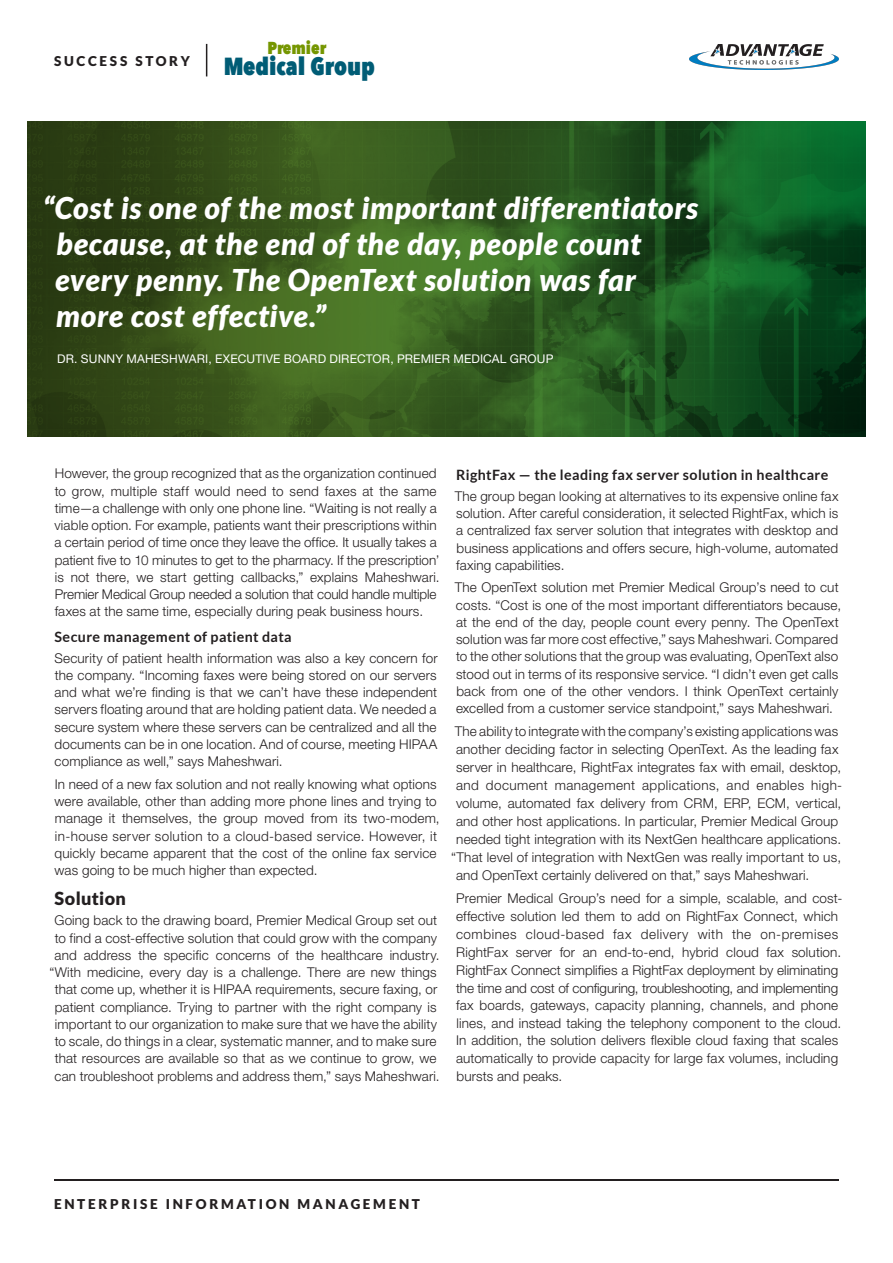
<style>
.page{position:relative;width:893px;height:1263px;background:#fff}
.page>*{position:absolute;margin:0;border:0;box-sizing:border-box;transform-origin:0 0}
.Quote_1{font:italic 900 30px/36px "Lato";letter-spacing:.025em;color:#fff}
.t1{font:800 24.6px "Avenir Next Condensed";color:#005c75}
.Header_3{font:900 18px "Lato";letter-spacing:.02em;color:#231f20}
.t2{font:800 17.25px "Avenir Next Condensed";color:#759600}
.Header_4{font:700 14.25px "Lato";letter-spacing:.025em;color:#231f20}
.Body{font:300 13.5px/17.2px "Helvetica Neue LT Std";letter-spacing:.01em;color:#231f20}
.Body-2{font:300 13.5px "Helvetica Neue LT Std";letter-spacing:.03em;color:#231f20}
.t3{font:900 13.5px "Lato";letter-spacing:.2em;color:#231f20}
.Quote_Source{font:12px "Helvetica Neue LT Std";letter-spacing:.015em;color:#fff}
</style>
<div class="page">
<hr style="left:54px;top:1180px;width:785px;height:1px;background:#231f20">
<hr style="left:206px;top:44px;width:1px;height:32px;background:#231f20">
<img style="left:27px;top:122px;width:839px;height:315px">
<img style="left:690px;top:44px;width:149px;height:26px">
<p class="t3" style="left:54px;top:53px;width:138px">SUCCESS STORY</p>
<p class="t2" style="left:268px;top:37px;width:60px">Premier</p>
<h2 class="t1" style="left:224px;top:51px;width:153px">Medical Group</h2>
<p class="Quote_1" style="left:55px;top:191px;width:644px;text-indent:-12px">“Cost is one of the most important differentiators because, at the end of the day, people count every penny. The OpenText solution was far more cost effective.”</p>
<p class="Quote_Source" style="left:57px;top:352px;width:498px">DR. SUNNY MAHESHWARI, EXECUTIVE BOARD DIRECTOR, PREMIER MEDICAL GROUP</p>
<p class="Body" style="left:55px;top:465px;width:387px">However, the group recognized that as the organization continued to grow, multiple staff would need to send faxes at the same time—a challenge with only one phone line. “Waiting is not really a viable option. For example, patients want their prescriptions within a certain period of time once they leave the office. It usually takes a patient five to 10 minutes to get to the pharmacy. If the prescription’ is not there, we start getting callbacks,” explains Maheshwari.<br>Premier Medical Group needed a solution that could handle multiple faxes at the same time, especially during peak business hours.</p>
<p class="Header_4" style="left:55px;top:629px;width:239px">Secure management of patient data</p>
<p class="Body" style="left:54px;top:649px;width:385px;text-align:justify">Security of patient health information was also a key concern for the company. “Incoming faxes were being stored on our servers and what we’re finding is that we can’t have these independent servers floating around that are holding patient data. We needed a secure system where these servers can be centralized and all the documents can be in one location. And of course, meeting HIPAA compliance as well,” says Maheshwari.</p>
<p class="Body" style="left:54px;top:775px;width:387px">In need of a new fax solution and not really knowing what options were available, other than adding more phone lines and trying to manage it themselves, the group moved from its two-modem, in-house server solution to a cloud-based service. However, it quickly became apparent that the cost of the online fax service was going to be much higher than expected.</p>
<p class="Header_3" style="left:55px;top:888px;width:73px">Solution</p>
<p class="Body" style="left:50px;top:911px;width:392px;text-align:center">Going back to the drawing board, Premier Medical Group set out to find a cost-effective solution that could grow with the company and address the specific concerns of the healthcare industry. “With medicine, every day is a challenge. There are new things that come up, whether it is HIPAA requirements, secure faxing, or patient compliance. Trying to partner with the right company is important to our organization to make sure that we have the ability to scale, do things in a clear, systematic manner, and to make sure that resources are available so that as we continue to grow, we can troubleshoot problems and address them,” says Maheshwari.</p>
<p class="Header_4" style="left:456px;top:467px;width:374px">RightFax — the leading fax server solution in healthcare</p>
<p class="Body" style="left:455px;top:487px;width:385px;text-align:justify">The group began looking at alternatives to its expensive online fax solution. After careful consideration, it selected RightFax, which is a centralized fax server solution that integrates with desktop and business applications and offers secure, high-volume, automated faxing capabilities.</p>
<p class="Body" style="left:455px;top:579px;width:388px">The OpenText solution met Premier Medical Group’s need to cut costs. “Cost is one of the most important differentiators because, at the end of the day, people count every penny. The OpenText solution was far more cost effective,” says Maheshwari. Compared to the other solutions that the group was evaluating, OpenText also stood out in terms of its responsive service. “I didn’t even get calls back from one of the other vendors. I think OpenText certainly excelled from a customer service standpoint,” says Maheshwari.</p>
<p class="Body" style="left:455px;top:722px;width:385px">The ability to integrate with the company’s existing applications was</p>
<p class="Body" style="left:456px;top:740px;width:384px">another deciding factor in selecting OpenText. As the leading fax</p>
<p class="Body" style="left:456px;top:758px;width:387px">server in healthcare, RightFax integrates fax with email, desktop,</p>
<p class="Body-2" style="left:456px;top:777px;width:388px">and document management applications, and enables high-</p>
<p class="Body" style="left:456px;top:794px;width:387px">volume, automated fax delivery from CRM, ERP, ECM, vertical,</p>
<p class="Body" style="left:456px;top:812px;width:384px">and other host applications. In particular, Premier Medical Group</p>
<p class="Body" style="left:456px;top:830px;width:386px">needed tight integration with its NextGen healthcare applications.</p>
<p class="Body" style="left:451px;top:848px;width:392px">“That level of integration with NextGen was really important to us,</p>
<p class="Body" style="left:456px;top:866px;width:355px">and OpenText certainly delivered on that,” says Maheshwari.</p>
<p class="Body" style="left:456px;top:888px;width:388px;line-height:17.9px">Premier Medical Group’s need for a simple, scalable, and cost&shy;effective solution led them to add on RightFax Connect, which combines cloud-based fax delivery with the on-premises RightFax server for an end-to-end, hybrid cloud fax solution.<br>RightFax Connect simplifies a RightFax deployment by eliminating the time and cost of configuring, troubleshooting, and implementing fax boards, gateways, capacity planning, channels, and phone lines, and instead taking the telephony component to the cloud.<br>In addition, the solution delivers flexible cloud faxing that scales automatically to provide capacity for large fax volumes, including bursts and peaks.</p>
<p class="t3" style="left:54px;top:1196px;width:367px">ENTERPRISE INFORMATION MANAGEMENT</p>
</div>
